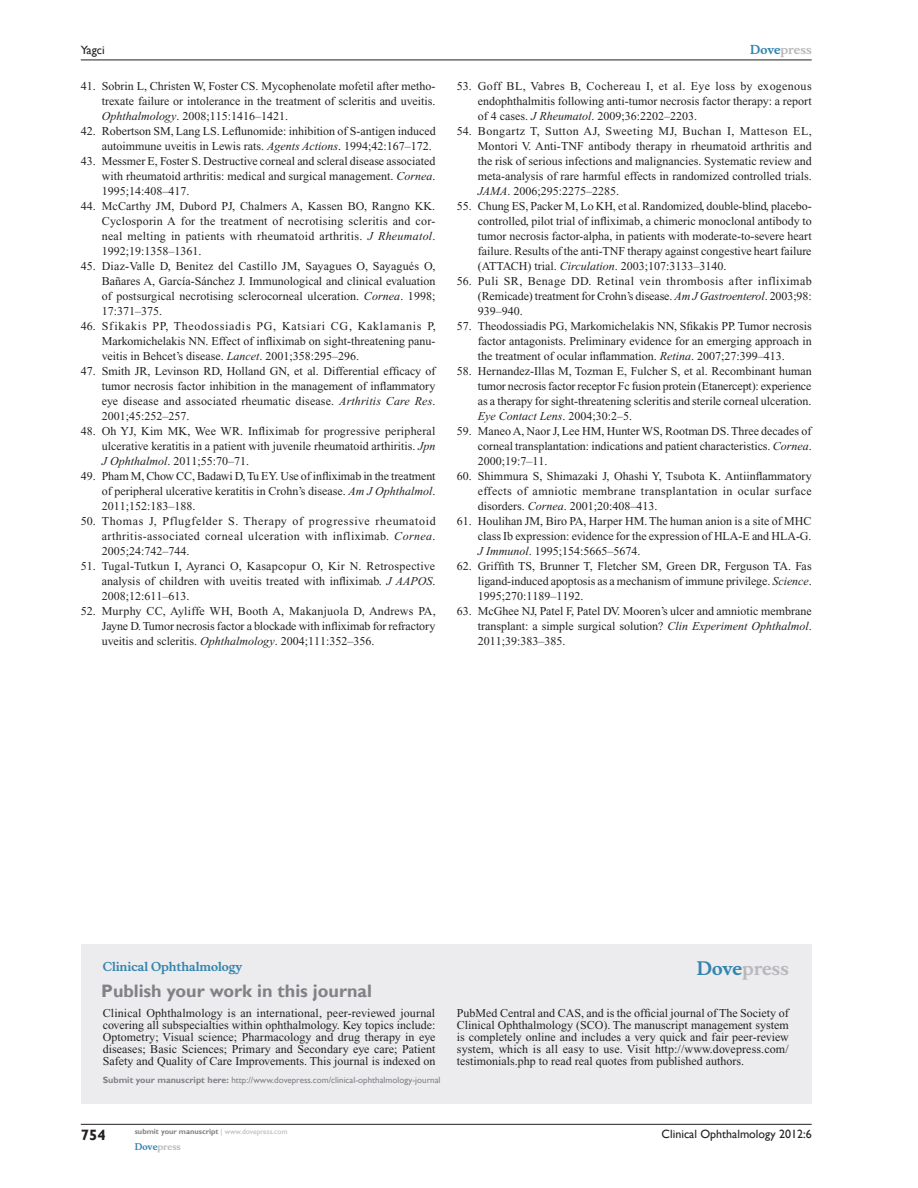
<style>
.page{position:relative;width:918px;height:1188px;background:#fff}
.page>*{position:absolute;margin:0;border:0;box-sizing:border-box;transform-origin:0 0}
.t1{font:700 18px "Gill Sans";color:#808285}
.t2{font:700 18px "Musee";color:#b8b9bc}
.t3{font:700 15px "Gill Sans";color:#231f20}
.t4{font:12px/15px "Times New Roman";color:#231f20;text-align:justify}
.t5{font:12px "Gill Sans";color:#231f20}
.t6{font:700 12px "Musee";color:#3485ae}
.t7{font:700 12px "Musee";color:#b8b9bc}
.t8{font:9px "Gill Sans";color:#808285}
.t9{font:700 9px "Musee";color:#b8b9bc}
.t10{font:700 7.5px "Gill Sans";color:#808285}
.s1{font-style:italic}
.s2{color:#3485ae}
.s3{font-weight:700}
.s4{font-weight:400;color:#b8b9bc}
</style>
<div class="page">
<div style="left:81px;top:944px;width:731px;height:159px;background:#ececee"></div>
<hr style="left:81px;top:1124px;width:731px;height:1px;background:#231f20">
<hr style="left:81px;top:60px;width:731px;height:1px;background:#231f20">
<p class="t5" style="left:81px;top:43px;width:25px">Yagci</p>
<p class="t4" style="left:102px;top:79px;width:335px;text-indent:-21px">41. Sobrin L, Christen W, Foster CS. Mycophenolate mofetil after metho&shy;trexate failure or intolerance in the treatment of scleritis and uveitis.<br><span class="s1">Ophthalmology</span>. 2008;115:1416–1421.</p>
<p class="t4" style="left:102px;top:124px;width:336px;text-indent:-21px">42. Robertson SM, Lang LS. Leflunomide: inhibition of S-antigen induced autoimmune uveitis in Lewis rats. <span class="s1">Agents Actions</span>. 1994;42:167–172.</p>
<p class="t4" style="left:102px;top:154px;width:335px;text-indent:-21px">43. Messmer E, Foster S. Destructive corneal and scleral disease associated with rheumatoid arthritis: medical and surgical management. <span class="s1">Cornea</span>.<br>1995;14:408–417.</p>
<p class="t4" style="left:102px;top:199px;width:335px;text-indent:-21px">44. McCarthy JM, Dubord PJ, Chalmers A, Kassen BO, Rangno KK.<br>Cyclosporin A for the treatment of necrotising scleritis and cor&shy;neal melting in patients with rheumatoid arthritis. <span class="s1">J Rheumatol</span>.<br>1992;19:1358–1361.</p>
<p class="t4" style="left:102px;top:259px;width:335px;text-indent:-21px">45. Diaz-Valle D, Benitez del Castillo JM, Sayagues O, Sayagués O, Bañares A, García-Sánchez J. Immunological and clinical evaluation of postsurgical necrotising sclerocorneal ulceration. <span class="s1">Cornea</span>. 1998; 17:371–375.</p>
<p class="t4" style="left:102px;top:319px;width:336px;text-indent:-21px">46. Sfikakis PP, Theodossiadis PG, Katsiari CG, Kaklamanis P, Markomichelakis NN. Effect of infliximab on sight-threatening panu&shy;veitis in Behcet’s disease. <span class="s1">Lancet</span>. 2001;358:295–296.</p>
<p class="t4" style="left:102px;top:364px;width:335px;text-indent:-21px">47. Smith JR, Levinson RD, Holland GN, et al. Differential efficacy of tumor necrosis factor inhibition in the management of inflammatory eye disease and associated rheumatic disease. <span class="s1">Arthritis Care Res</span>.<br>2001;45:252–257.</p>
<p class="t4" style="left:102px;top:424px;width:335px;text-indent:-21px">48. Oh YJ, Kim MK, Wee WR. Infliximab for progressive peripheral ulcerative keratitis in a patient with juvenile rheumatoid arthiritis. <span class="s1">Jpn J Ophthalmol</span>. 2011;55:70–71.</p>
<p class="t4" style="left:102px;top:469px;width:335px;text-indent:-21px">49. Pham M, Chow CC, Badawi D, Tu EY. Use of infliximab in the treatment of peripheral ulcerative keratitis in Crohn’s disease. <span class="s1">Am J Ophthalmol</span>.<br>2011;152:183–188.</p>
<p class="t4" style="left:102px;top:514px;width:335px;text-indent:-21px">50. Thomas J, Pflugfelder S. Therapy of progressive rheumatoid arthritis-associated corneal ulceration with infliximab. <span class="s1">Cornea</span>.<br>2005;24:742–744.</p>
<p class="t4" style="left:102px;top:559px;width:335px;text-indent:-21px">51. Tugal-Tutkun I, Ayranci O, Kasapcopur O, Kir N. Retrospective analysis of children with uveitis treated with infliximab. <span class="s1">J AAPOS</span>.<br>2008;12:611–613.</p>
<p class="t4" style="left:102px;top:604px;width:336px;text-indent:-21px">52. Murphy CC, Ayliffe WH, Booth A, Makanjuola D, Andrews PA, Jayne D. Tumor necrosis factor a blockade with infliximab for refractory uveitis and scleritis. <span class="s1">Ophthalmology</span>. 2004;111:352–356.</p>
<p class="t7" style="left:750px;top:43px;width:63px"><span class="s2">Dove</span>press</p>
<p class="t4" style="left:478px;top:79px;width:335px;text-indent:-21px">53. Goff BL, Vabres B, Cochereau I, et al. Eye loss by exogenous endophthalmitis following anti-tumor necrosis factor therapy: a report of 4 cases. <span class="s1">J Rheumatol</span>. 2009;36:2202–2203.</p>
<p class="t4" style="left:478px;top:124px;width:336px;text-indent:-21px">54. Bongartz T, Sutton AJ, Sweeting MJ, Buchan I, Matteson EL, Montori V. Anti-TNF antibody therapy in rheumatoid arthritis and the risk of serious infections and malignancies. Systematic review and meta-analysis of rare harmful effects in randomized controlled trials.<br><span class="s1">JAMA</span>. 2006;295:2275–2285.</p>
<p class="t4" style="left:478px;top:199px;width:335px;text-indent:-21px">55. Chung ES, Packer M, Lo KH, et al. Randomized, double-blind, placebo&shy;controlled, pilot trial of infliximab, a chimeric monoclonal antibody to tumor necrosis factor-alpha, in patients with moderate-to-severe heart failure. Results of the anti-TNF therapy against congestive heart failure (ATTACH) trial. <span class="s1">Circulation</span>. 2003;107:3133–3140.</p>
<p class="t4" style="left:478px;top:274px;width:335px;text-indent:-21px">56. Puli SR, Benage DD. Retinal vein thrombosis after infliximab (Remicade) treatment for Crohn’s disease. <span class="s1">Am J Gastroenterol</span>. 2003;98:<br>939–940.</p>
<p class="t4" style="left:478px;top:319px;width:335px;text-indent:-21px">57. Theodossiadis PG, Markomichelakis NN, Sfikakis PP. Tumor necrosis factor antagonists. Preliminary evidence for an emerging approach in the treatment of ocular inflammation. <span class="s1">Retina</span>. 2007;27:399–413.</p>
<p class="t4" style="left:478px;top:364px;width:335px;text-indent:-21px">58. Hernandez-Illas M, Tozman E, Fulcher S, et al. Recombinant human tumor necrosis factor receptor Fc fusion protein (Etanercept): experience as a therapy for sight-threatening scleritis and sterile corneal ulceration.<br><span class="s1">Eye Contact Lens</span>. 2004;30:2–5.</p>
<p class="t4" style="left:478px;top:424px;width:335px;text-indent:-21px">59. Maneo A, Naor J, Lee HM, Hunter WS, Rootman DS. Three decades of corneal transplantation: indications and patient characteristics. <span class="s1">Cornea</span>.<br>2000;19:7–11.</p>
<p class="t4" style="left:478px;top:469px;width:335px;text-indent:-21px">60. Shimmura S, Shimazaki J, Ohashi Y, Tsubota K. Antiinflammatory effects of amniotic membrane transplantation in ocular surface disorders. <span class="s1">Cornea</span>. 2001;20:408–413.</p>
<p class="t4" style="left:478px;top:514px;width:335px;text-indent:-21px">61. Houlihan JM, Biro PA, Harper HM. The human anion is a site of MHC class Ib expression: evidence for the expression of HLA-E and HLA-G.<br><span class="s1">J Immunol</span>. 1995;154:5665–5674.</p>
<p class="t4" style="left:478px;top:559px;width:335px;text-indent:-21px">62. Griffith TS, Brunner T, Fletcher SM, Green DR, Ferguson TA. Fas ligand-induced apoptosis as a mechanism of immune privilege. <span class="s1">Science</span>.<br>1995;270:1189–1192.</p>
<p class="t4" style="left:478px;top:604px;width:335px;text-indent:-21px">63. McGhee NJ, Patel F, Patel DV. Mooren’s ulcer and amniotic membrane transplant: a simple surgical solution? <span class="s1">Clin Experiment Ophthalmol</span>.<br>2011;39:383–385.</p>
<p class="t6" style="left:103px;top:959px;width:141px">Clinical Ophthalmology</p>
<h1 class="t1" style="left:101px;top:980px;width:272px">Publish your work in this journal</h1>
<h1 class="t2" style="left:697px;top:958px;width:94px"><span class="s2">Dove</span>press</h1>
<p class="t4" style="left:103px;top:1007px;width:334px;line-height:12px">Clinical Ophthalmology is an international, peer-reviewed journal covering all subspecialties within ophthalmology. Key topics include:<br>Optometry; Visual science; Pharmacology and drug therapy in eye diseases; Basic Sciences; Primary and Secondary eye care; Patient Safety and Quality of Care Improvements. This journal is indexed on</p>
<p class="t4" style="left:457px;top:1007px;width:333px;line-height:12px">PubMed Central and CAS, and is the official journal of The Society of Clinical Ophthalmology (SCO). The manuscript management system is completely online and includes a very quick and fair peer-review system, which is all easy to use. Visit http://www.dovepress.com/ testimonials.php to read real quotes from published authors.</p>
<p class="t8" style="left:103px;top:1075px;width:339px"><span class="s3">Submit your manuscript here:</span> http://www.dovepress.com/clinical-ophthalmology-journal</p>
<p class="t3" style="left:81px;top:1126px;width:26px">754</p>
<p class="t10" style="left:135px;top:1127px;width:154px">submit your manuscript <span class="s4">| www.dovepress.com</span></p>
<p class="t9" style="left:135px;top:1141px;width:48px"><span class="s2">Dove</span>press</p>
<p class="t5" style="left:662px;top:1127px;width:152px">Clinical Ophthalmology 2012:6</p>
</div>
